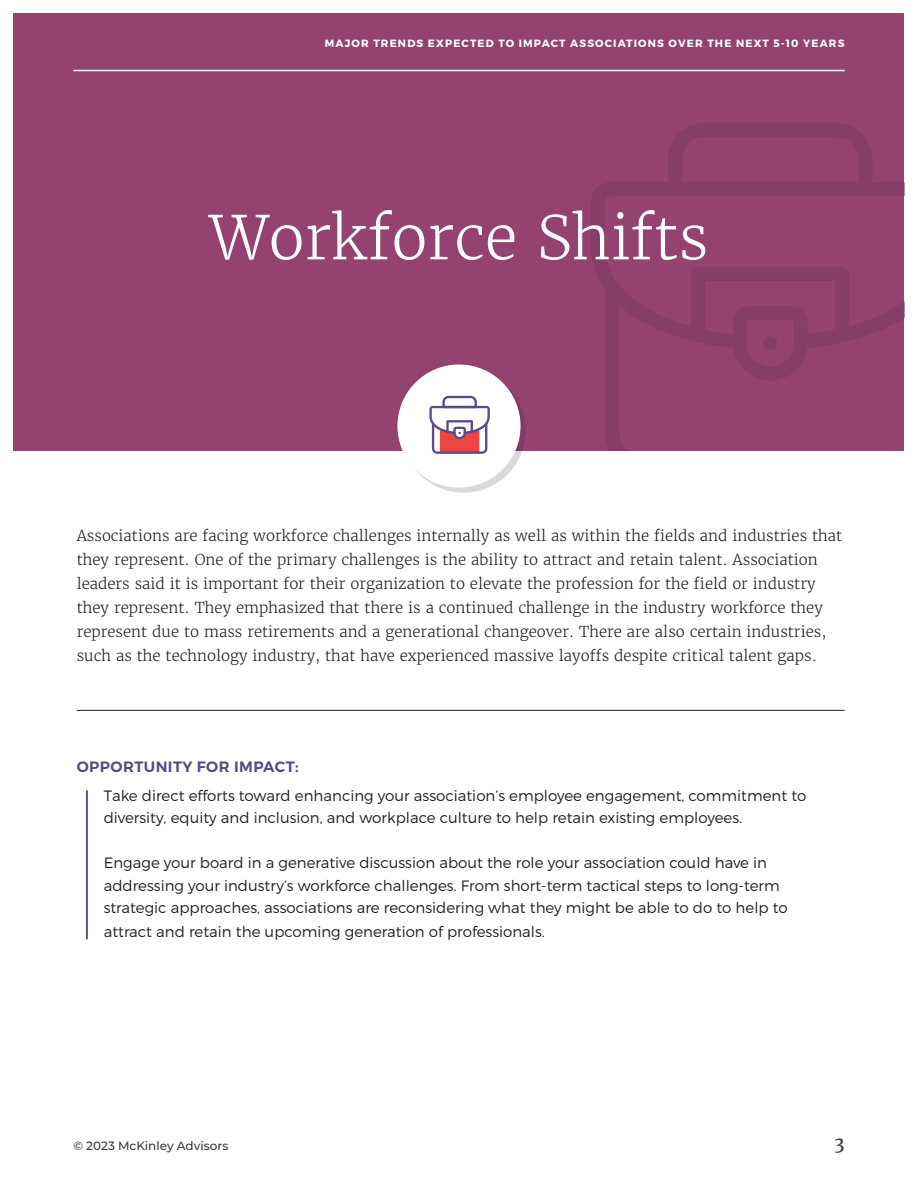
<style>
.page{position:relative;width:918px;height:1188px;background:#fff}
.page>*{position:absolute;margin:0;border:0;box-sizing:border-box;transform-origin:0 0}
.t1{font:300 60px "Merriweather";color:#fff}
.t2{font:18px "Merriweather";color:#393a39}
.t3{font:300 15px/24px "Merriweather";color:#231f20}
.t4{font:300 15px/22.5px "Montserrat";color:#231f20}
.t5{font:600 15px "Montserrat";letter-spacing:.03em;color:#5a4989}
.t6{font:500 12px "Montserrat";color:#393a39}
.Footer_Text{font:700 10.5px "Montserrat";letter-spacing:.11em;color:#fff}
</style>
<div class="page">
<div style="left:14px;top:14px;width:890px;height:437px;background:#944371"></div>
<svg style="left:591px;top:123px;width:313px;height:328px"></svg>
<div style="left:763px;top:336px;width:14px;height:14px;background:#843e69;border-radius:50%"></div>
<div style="left:402px;top:369px;width:124px;height:123px;background:#231f20;opacity:.17"></div>
<div style="left:397px;top:364px;width:124px;height:124px;background:#fff;border-radius:50%"></div>
<svg style="left:429px;top:396px;width:61px;height:58px"></svg>
<hr style="left:73px;top:70px;width:772px;height:1px;background:#fff">
<hr style="left:86px;top:791px;width:2px;height:148px;background:#5a4989">
<hr style="left:77px;top:710px;width:768px;height:1px;background:#231f20">
<p class="Footer_Text" style="left:325px;top:37px;width:521px">MAJOR TRENDS EXPECTED TO IMPACT ASSOCIATIONS OVER THE NEXT 5-10 YEARS</p>
<p class="t1" style="left:209px;top:200px;width:501px">Workforce Shifts</p>
<p class="t3" style="left:77px;top:523px;width:767px">Associations are facing workforce challenges internally as well as within the fields and industries that they represent. One of the primary challenges is the ability to attract and retain talent. Association leaders said it is important for their organization to elevate the profession for the field or industry they represent. They emphasized that there is a continued challenge in the industry workforce they represent due to mass retirements and a generational changeover. There are also certain industries, such as the technology industry, that have experienced massive layoffs despite critical talent gaps.</p>
<p class="t5" style="left:77px;top:757px;width:223px">OPPORTUNITY FOR IMPACT:</p>
<p class="t4" style="left:104px;top:784px;width:704px">Take direct efforts toward enhancing your association’s employee engagement, commitment to diversity, equity and inclusion, and workplace culture to help retain existing employees.</p>
<p class="t4" style="left:104px;top:852px;width:686px">Engage your board in a generative discussion about the role your association could have in addressing your industry’s workforce challenges. From short-term tactical steps to long-term strategic approaches, associations are reconsidering what they might be able to do to help to</p>
<p class="t4" style="left:104px;top:921px;width:443px">attract and retain the upcoming generation of professionals.</p>
<p class="t6" style="left:73px;top:1137px;width:156px">© 2023 McKinley Advisors</p>
<p class="t2" style="left:835px;top:1132px;width:12px">3</p>
</div>
